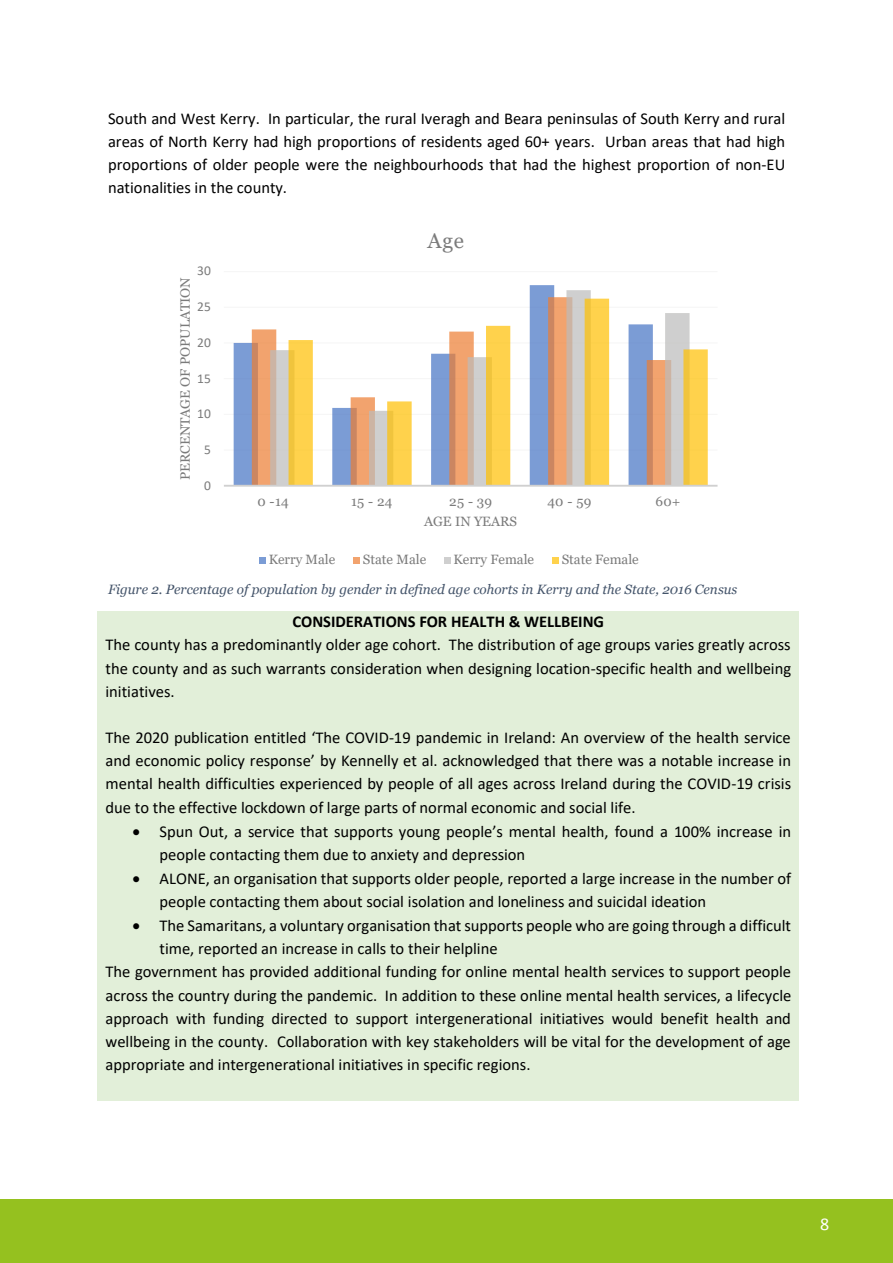
<style>
.page{position:relative;width:893px;height:1263px;background:#fff}
.page>*{position:absolute;margin:0;border:0;box-sizing:border-box;transform-origin:0 0}
.t1{font:21px "Georgia";color:#7b7b7b}
.t2{font:18px "Calibri";color:#fff}
.t3{font:16.5px/23.1px "Calibri";color:#000;text-align:justify}
.t4{font:700 16.5px "Calibri";color:#000}
.t5{font:13.5px "Georgia";color:#7b7b7b}
.t6{font:italic 13.5px "Georgia";color:#44546a}
.t7{font:13.5px "Calibri";letter-spacing:.025em;color:#7b7b7b}
</style>
<div class="page">
<div style="left:0;top:1199px;width:893px;height:64px;background:#95c11f"></div>
<div style="left:97px;top:612px;width:702px;height:23px;background:#e2efd9"></div>
<div style="left:97px;top:635px;width:702px;height:466px;background:#e2efd9"></div>
<hr style="left:224px;top:449px;width:493px;height:2px;background:#f6f6f6">
<hr style="left:224px;top:414px;width:493px;height:1px;background:#f6f6f6">
<hr style="left:224px;top:378px;width:493px;height:1px;background:#f6f6f6">
<hr style="left:224px;top:342px;width:493px;height:1px;background:#f6f6f6">
<hr style="left:224px;top:307px;width:493px;height:1px;background:#f6f6f6">
<hr style="left:224px;top:271px;width:493px;height:1px;background:#f6f6f6">
<svg style="left:234px;top:285px;width:321px;height:200px"></svg>
<svg style="left:252px;top:297px;width:18px;height:188px;fill:#f2a36e"></svg>
<svg style="left:270px;top:290px;width:339px;height:195px"></svg>
<svg style="left:289px;top:299px;width:419px;height:186px"></svg>
<hr style="left:224px;top:485px;width:493px;height:2px;background:#d0d0d0">
<div style="left:259px;top:557px;width:7px;height:6px;background:#7b9cd5"></div>
<div style="left:353px;top:557px;width:7px;height:6px;background:#f2a36e"></div>
<div style="left:444px;top:557px;width:7px;height:6px;background:#cfcfcf"></div>
<div style="left:552px;top:557px;width:7px;height:6px;background:#ffd24c"></div>
<p class="t3" style="left:108px;top:106px;width:679px">South and West Kerry. In particular, the rural Iveragh and Beara peninsulas of South Kerry and rural areas of North Kerry had high proportions of residents aged 60+ years. Urban areas that had high proportions of older people were the neighbourhoods that had the highest proportion of non-EU nationalities in the county.</p>
<p class="t7" style="left:197px;top:262px;width:16px">30</p>
<p class="t5" style="left:177px;top:480px;width:204px;rotate:-90deg">PERCENTAGE OF POPULATION</p>
<p class="t7" style="left:197px;top:297px;width:16px">25</p>
<p class="t7" style="left:197px;top:333px;width:16px">20</p>
<p class="t7" style="left:197px;top:369px;width:16px">15</p>
<p class="t7" style="left:197px;top:404px;width:16px">10</p>
<p class="t7" style="left:204px;top:440px;width:8px">5</p>
<p class="t7" style="left:204px;top:476px;width:8px">0</p>
<p class="t1" style="left:428px;top:228px;width:38px">Age</p>
<p class="t5" style="left:258px;top:494px;width:33px">0 -14</p>
<p class="t5" style="left:351px;top:494px;width:43px">15 - 24</p>
<p class="t5" style="left:449px;top:494px;width:45px">25 - 39</p>
<p class="t5" style="left:547px;top:494px;width:46px">40 - 59</p>
<p class="t5" style="left:655px;top:494px;width:27px">60+</p>
<p class="t5" style="left:424px;top:513px;width:95px">AGE IN YEARS</p>
<p class="t5" style="left:269px;top:551px;width:68px">Kerry Male</p>
<p class="t5" style="left:363px;top:551px;width:65px">State Male</p>
<p class="t5" style="left:454px;top:551px;width:82px">Kerry Female</p>
<p class="t5" style="left:562px;top:551px;width:79px">State Female</p>
<p class="t6" style="left:108px;top:581px;width:631px">Figure 2. Percentage of population by gender in defined age cohorts in Kerry and the State, 2016 Census</p>
<p class="t4" style="left:292px;top:610px;width:313px">CONSIDERATIONS FOR HEALTH &amp; WELLBEING</p>
<p class="t3" style="left:106px;top:633px;width:687px">The county has a predominantly older age cohort. The distribution of age groups varies greatly across the county and as such warrants consideration when designing location-specific health and wellbeing initiatives.</p>
<p class="t3" style="left:106px;top:725px;width:687px">The 2020 publication entitled ‘The COVID-19 pandemic in Ireland: An overview of the health service and economic policy response’ by Kennelly et al. acknowledged that there was a notable increase in mental health difficulties experienced by people of all ages across Ireland during the COVID-19 crisis due to the effective lockdown of large parts of normal economic and social life.</p>
<p class="t3" style="left:159px;top:819px;width:633px;text-indent:-27px">• Spun Out, a service that supports young people’s mental health, found a 100% increase in people contacting them due to anxiety and depression</p>
<p class="t3" style="left:159px;top:866px;width:633px;text-indent:-27px">• ALONE, an organisation that supports older people, reported a large increase in the number of people contacting them about social isolation and loneliness and suicidal ideation</p>
<p class="t3" style="left:133px;top:913px;width:660px">• The Samaritans, a voluntary organisation that supports people who are going through a difficult</p>
<p class="t3" style="left:159px;top:937px;width:340px">time, reported an increase in calls to their helpline</p>
<p class="t3" style="left:106px;top:960px;width:687px">The government has provided additional funding for online mental health services to support people</p>
<p class="t3" style="left:106px;top:983px;width:687px">across the country during the pandemic. In addition to these online mental health services, a lifecycle</p>
<p class="t3" style="left:106px;top:1006px;width:687px">approach with funding directed to support intergenerational initiatives would benefit health and</p>
<p class="t3" style="left:106px;top:1029px;width:687px">wellbeing in the county. Collaboration with key stakeholders will be vital for the development of age</p>
<p class="t3" style="left:106px;top:1052px;width:426px">appropriate and intergenerational initiatives in specific regions.</p>
<p class="t2" style="left:820px;top:1213px;width:11px">8</p>
</div>
